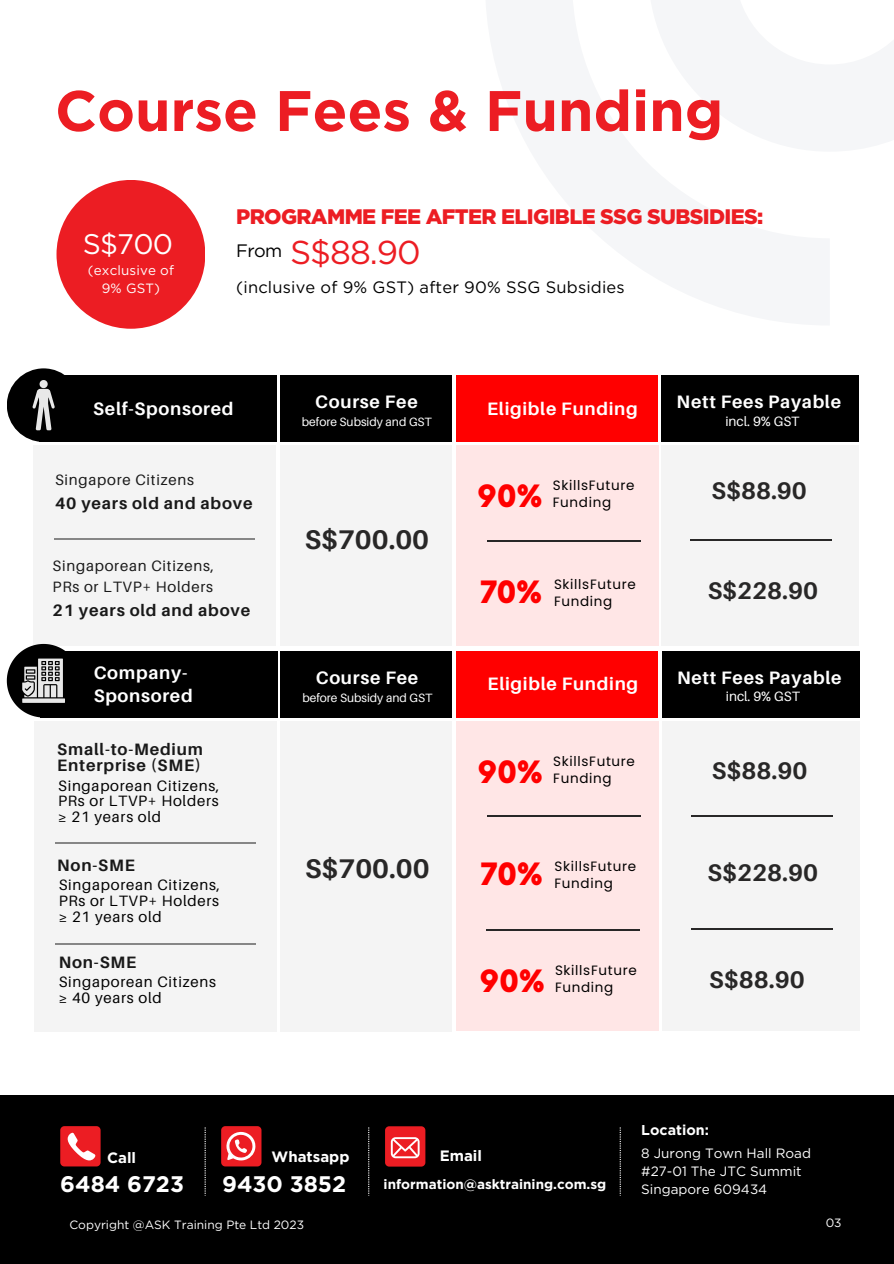
<style>
.page{position:relative;width:894px;height:1264px;background:#fff}
.page>*{position:absolute;margin:0;border:0;box-sizing:border-box;transform-origin:0 0}
.t1{font:700 57px "Gotham";color:#ec1d23}
.t2{font:33px "Gotham";color:#ec1d23}
.t3{font:900 30px "Neue Einstellung";color:#f00}
.t4{font:28.35px "Gotham";color:#fff}
.t5{font:700 27px "Aileron";color:#282727}
.t6{font:700 24px "Aileron";color:#282727}
.t7{font:700 22.5px "Gotham";color:#fff}
.t8{font:900 21px "Gotham";letter-spacing:-.03em;color:#ec1d23}
.t9{font:700 18px "Aileron";letter-spacing:.04em;color:#fff}
.t10{font:700 16.5px/15.8px "Aileron";letter-spacing:.05em;color:#191919}
.t11{font:16.5px "Gotham";letter-spacing:.01em;color:#000}
.t12{font:15px/15.8px "Aileron";letter-spacing:.05em;color:#000;text-align:justify}
.t13{font:15px/21.3px "Aileron";letter-spacing:.05em;color:#191919}
.t14{font:700 15px "Gotham";color:#fff}
.t15{font:700 14.25px "Gotham";color:#fff}
.t16{font:13.5px/16.8px "Poppins";letter-spacing:.05em;color:#000}
.t17{font:13.5px/18px "Gotham";color:#fff}
.t18{font:700 13.5px "Gotham";color:#fff}
.t19{font:13.5px "Aileron";color:#fff}
.t20{font:13.35px/17.9px "Gotham";letter-spacing:.01em;color:#fff;text-align:center}
.t21{font:12px "Aileron";color:#fff}
.t22{font:12px "Gotham";color:#fff}
</style>
<div class="page">
<div style="left:56px;top:180px;width:149px;height:149px;background:#ec1d23;border-radius:50%"></div>
<div style="left:0;top:1094px;width:893px;height:169px;background:#000"></div>
<svg style="left:60px;top:1126px;width:41px;height:40px;background:#e83e43"></svg>
<svg style="left:221px;top:1126px;width:40px;height:40px;background:#ec484d"></svg>
<svg style="left:385px;top:1126px;width:40px;height:40px;background:#eb4146"></svg>
<svg style="left:204px;top:1127px;width:2px;height:67px"></svg>
<svg style="left:368px;top:1127px;width:1px;height:67px"></svg>
<svg style="left:619px;top:1127px;width:1px;height:67px"></svg>
<div style="left:34px;top:721px;width:242px;height:310px;background:#f4f4f4"></div>
<div style="left:662px;top:651px;width:197px;height:66px;background:#000"></div>
<div style="left:662px;top:721px;width:197px;height:309px;background:#f4f4f4"></div>
<div style="left:40px;top:651px;width:237px;height:66px;background:#000"></div>
<div style="left:456px;top:651px;width:202px;height:66px;background:#f00"></div>
<div style="left:456px;top:721px;width:203px;height:309px;background:#ffe6e6"></div>
<hr style="left:690px;top:815px;width:142px;height:1px;background:#282727">
<hr style="left:487px;top:815px;width:153px;height:1px;background:#282727">
<div style="left:281px;top:651px;width:171px;height:66px;background:#000"></div>
<div style="left:281px;top:721px;width:171px;height:310px;background:#f4f4f4"></div>
<hr style="left:55px;top:842px;width:200px;height:1px;background:#191919">
<hr style="left:55px;top:943px;width:200px;height:1px;background:#191919">
<hr style="left:486px;top:929px;width:153px;height:1px;background:#282727">
<hr style="left:690px;top:928px;width:142px;height:1px;background:#282727">
<svg style="left:7px;top:644px;width:58px;height:73px"></svg>
<div style="left:34px;top:445px;width:241px;height:201px;background:#f4f4f4"></div>
<div style="left:661px;top:375px;width:197px;height:67px;background:#000"></div>
<div style="left:661px;top:445px;width:197px;height:201px;background:#f4f4f4"></div>
<div style="left:40px;top:375px;width:237px;height:67px;background:#000"></div>
<div style="left:456px;top:375px;width:201px;height:67px;background:#f00"></div>
<div style="left:456px;top:445px;width:202px;height:201px;background:#ffe6e6"></div>
<hr style="left:690px;top:539px;width:141px;height:2px;background:#282727">
<hr style="left:487px;top:540px;width:153px;height:1px;background:#282727">
<div style="left:280px;top:375px;width:171px;height:67px;background:#000"></div>
<div style="left:280px;top:445px;width:171px;height:201px;background:#f4f4f4"></div>
<hr style="left:54px;top:538px;width:201px;height:2px;background:#191919">
<div style="left:7px;top:368px;width:73px;height:74px;background:#000;border-radius:50%"></div>
<svg style="left:33px;top:380px;width:22px;height:50px"></svg>
<h1 class="t1" style="left:55px;top:76px;width:669px">Course Fees &amp; Funding</h1>
<h3 class="t4" style="left:83px;top:226px;width:91px">S$700</h3>
<p class="t20" style="left:88px;top:262px;width:88px">(exclusive of<br>9% GST)</p>
<h3 class="t8" style="left:236px;top:204px;width:528px">PROGRAMME FEE AFTER ELIGIBLE SSG SUBSIDIES:</h3>
<h2 class="t2" style="left:236px;top:232px;width:186px"><sup>From</sup> S$88.90</h2>
<p class="t11" style="left:236px;top:277px;width:390px">(inclusive of 9% GST) after 90% SSG Subsidies</p>
<p class="t9" style="left:93px;top:397px;width:142px">Self-Sponsored</p>
<p class="t13" style="left:55px;top:469px;width:140px">Singapore Citizens</p>
<p class="t10" style="left:55px;top:495px;width:199px">40 years old and above</p>
<p class="t13" style="left:53px;top:554px;width:163px">Singaporean Citizens,<br>PRs or LTVP+ Holders</p>
<p class="t10" style="left:53px;top:602px;width:199px">21 years old and above</p>
<p class="t9" style="left:315px;top:391px;width:104px">Course Fee</p>
<p class="t21" style="left:302px;top:414px;width:131px">before Subsidy and GST</p>
<h3 class="t5" style="left:305px;top:522px;width:126px">S$700.00</h3>
<p class="t9" style="left:487px;top:397px;width:152px">Eligible Funding</p>
<p class="t9" style="left:676px;top:391px;width:166px">Nett Fees Payable</p>
<p class="t19" style="left:725px;top:412px;width:76px">incl. 9% GST</p>
<p class="t16" style="left:552px;top:477px;width:83px">SkillsFuture<br>Funding</p>
<h3 class="t3" style="left:477px;top:468px;width:67px">90%</h3>
<h3 class="t6" style="left:711px;top:476px;width:97px">S$88.90</h3>
<p class="t16" style="left:554px;top:576px;width:83px">SkillsFuture<br>Funding</p>
<h3 class="t3" style="left:480px;top:564px;width:64px">70%</h3>
<h3 class="t6" style="left:707px;top:575px;width:112px">S$228.90</h3>
<p class="t9" style="left:94px;top:661px;width:95px">Company-</p>
<p class="t9" style="left:677px;top:666px;width:166px">Nett Fees Payable</p>
<p class="t9" style="left:94px;top:684px;width:100px">Sponsored</p>
<p class="t9" style="left:315px;top:666px;width:104px">Course Fee</p>
<p class="t9" style="left:487px;top:673px;width:152px">Eligible Funding</p>
<p class="t19" style="left:725px;top:688px;width:76px">incl. 9% GST</p>
<p class="t21" style="left:302px;top:690px;width:131px">before Subsidy and GST</p>
<p class="t10" style="left:57px;top:741px;width:147px">Small-to-Medium<br>Enterprise (SME)</p>
<p class="t12" style="left:58px;top:777px;width:163px">Singaporean Citizens, PRs or LTVP+ Holders ≥ 21 years old</p>
<p class="t10" style="left:57px;top:857px;width:79px">Non-SME</p>
<p class="t12" style="left:59px;top:876px;width:163px">Singaporean Citizens, PRs or LTVP+ Holders ≥ 21 years old</p>
<p class="t10" style="left:59px;top:954px;width:79px">Non-SME</p>
<p class="t12" style="left:59px;top:973px;width:159px">Singaporean Citizens ≥ 40 years old</p>
<h3 class="t5" style="left:305px;top:851px;width:126px">S$700.00</h3>
<p class="t16" style="left:553px;top:753px;width:83px">SkillsFuture<br>Funding</p>
<h3 class="t3" style="left:477px;top:744px;width:67px">90%</h3>
<h3 class="t6" style="left:711px;top:755px;width:97px">S$88.90</h3>
<p class="t16" style="left:554px;top:857px;width:83px">SkillsFuture<br>Funding</p>
<h3 class="t3" style="left:480px;top:846px;width:64px">70%</h3>
<h3 class="t6" style="left:707px;top:857px;width:112px">S$228.90</h3>
<p class="t16" style="left:555px;top:961px;width:83px">SkillsFuture<br>Funding</p>
<h3 class="t3" style="left:479px;top:953px;width:67px">90%</h3>
<h3 class="t6" style="left:709px;top:964px;width:97px">S$88.90</h3>
<p class="t14" style="left:107px;top:1148px;width:30px">Call</p>
<h3 class="t7" style="left:60px;top:1170px;width:125px">6484 6723</h3>
<p class="t14" style="left:271px;top:1147px;width:79px">Whatsapp</p>
<h3 class="t7" style="left:222px;top:1170px;width:125px">9430 3852</h3>
<p class="t14" style="left:439px;top:1146px;width:44px">Email</p>
<p class="t18" style="left:383px;top:1175px;width:224px">information@asktraining.com.sg</p>
<p class="t15" style="left:641px;top:1121px;width:69px">Location:</p>
<p class="t17" style="left:641px;top:1144px;width:171px">8 Jurong Town Hall Road #27-01 The JTC Summit<br>Singapore 609434</p>
<p class="t22" style="left:69px;top:1217px;width:236px">Copyright @ASK Training Pte Ltd 2023</p>
<p class="t22" style="left:825px;top:1215px;width:17px">03</p>
</div>
